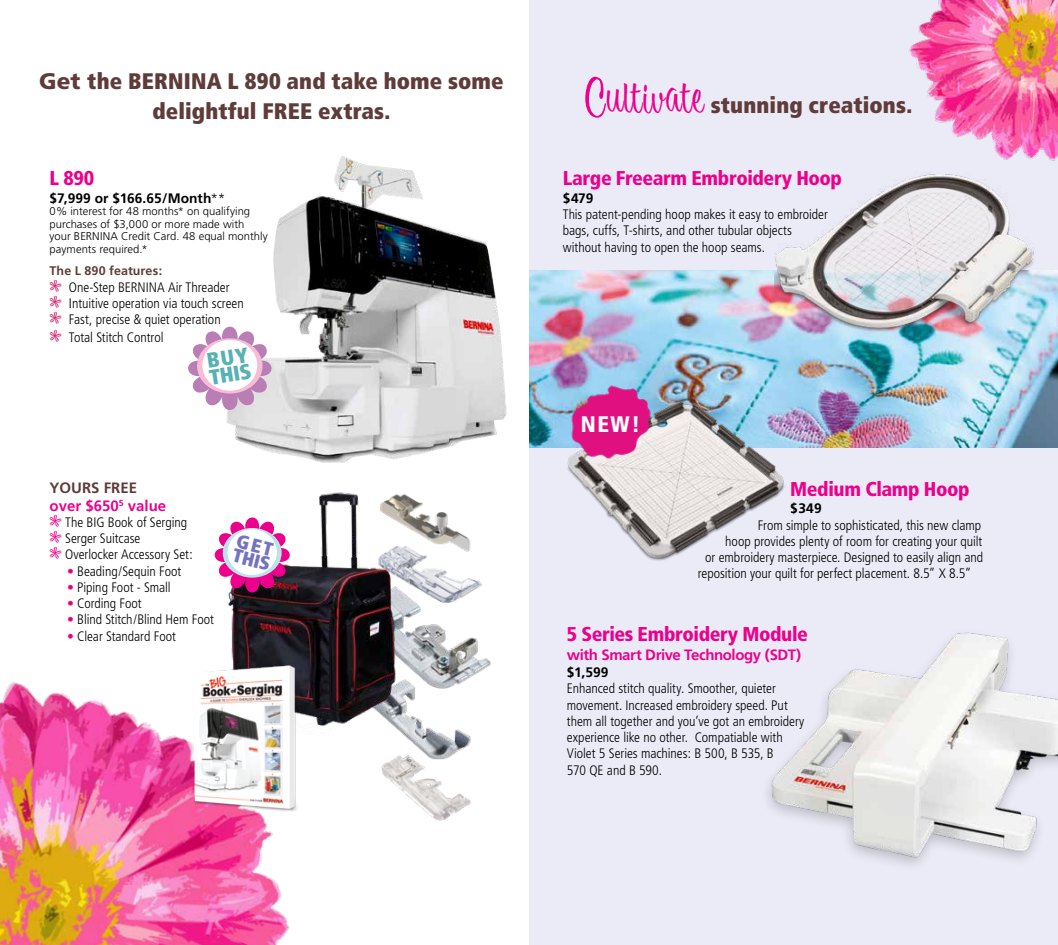
<style>
.page{position:relative;width:1058px;height:945px;background:#fff}
.page>*{position:absolute;margin:0;border:0;box-sizing:border-box;transform-origin:0 0}
.t1{font:900 condensed 22.5px/30px "Frutiger";letter-spacing:.005em;color:#5f3c3a;text-align:center}
.t2{font:900 condensed 22.5px "Frutiger";color:#fff}
.t3{font:900 condensed 21.25px/16.2px "Frutiger";color:#57b1b5}
.t4{font:900 condensed 20px "Frutiger";letter-spacing:-.02em;color:#ec008c}
.t5{font:900 condensed 19.12px/14.6px "Frutiger";color:#7473c0}
.t6{font:700 15px "Frutiger";letter-spacing:-.025em;color:#ec008c}
.t7{font:700 15px/18px "Frutiger";color:#ec008c}
.t8{font:300 condensed 13.75px/16.2px "Frutiger";letter-spacing:-.005em;color:#000}
.t9{font:700 13.75px "Frutiger";color:#000}
.t10{font:700 12.5px "Frutiger";letter-spacing:.005em;color:#5f3c3a}
.t11{font:300 11.25px/12.5px "Frutiger";color:#000}
.s1{font-stretch:normal}
.s2{font-weight:300}
.s3{font-family:"Janda Flower Doodles";font-weight:400;font-stretch:normal;color:#d61a69}
.s4{color:#5f3c3a}
.s5{font-family:"Janda Flower Doodles";font-weight:400;font-stretch:normal;color:#ec008c}
.s6{color:#ec008c}
.s7{font-family:"Bounce Script";font-weight:400;font-stretch:normal;font-size:52.5px;color:#ec008c}
.s8{font-family:"Bounce Script";font-weight:400;font-stretch:normal;font-size:45px;color:#ec008c}
</style>
<div class="page">
<div style="left:529px;top:0;width:529px;height:945px;background:#ebebf7"></div>
<img style="left:0;top:682px;width:290px;height:263px">
<img style="left:908px;top:0;width:150px;height:161px">
<img style="left:227px;top:155px;width:280px;height:308px">
<img style="left:529px;top:271px;width:529px;height:176px">
<img style="left:769px;top:632px;width:289px;height:228px">
<img style="left:774px;top:173px;width:261px;height:170px">
<img style="left:399px;top:610px;width:92px;height:66px">
<img style="left:399px;top:554px;width:83px;height:56px">
<img style="left:399px;top:494px;width:72px;height:60px">
<img style="left:381px;top:760px;width:90px;height:61px">
<img style="left:393px;top:676px;width:79px;height:84px">
<img style="left:563px;top:399px;width:222px;height:162px">
<img style="left:228px;top:492px;width:171px;height:245px">
<img style="left:191px;top:663px;width:107px;height:160px">
<img style="left:569px;top:382px;width:85px;height:79px">
<svg style="left:188px;top:327px;width:83px;height:83px"></svg>
<svg style="left:197px;top:338px;width:65px;height:56px"></svg>
<div style="left:202px;top:340px;width:55px;height:51px;background:#fff;border-radius:50%"></div>
<svg style="left:214px;top:517px;width:76px;height:76px"></svg>
<svg style="left:223px;top:528px;width:59px;height:50px"></svg>
<div style="left:227px;top:529px;width:50px;height:46px;background:#fff;border-radius:50%"></div>
<h1 class="t1" style="left:39px;top:66px;width:466px"><span class="s1">Get</span> the BERNINA L 890 and take home some delightful FREE extras.</h1>
<h3 class="t4" style="left:50px;top:166px;width:46px">L 890</h3>
<p class="t9" style="left:50px;top:190px;width:177px">$7,999 or $166.65/Month<span class="s2">**</span></p>
<p class="t11" style="left:50px;top:205px;width:220px">0% interest for 48 months* on qualifying purchases of $3,000 or more made with your BERNINA Credit Card. 48 equal monthly payments required.*</p>
<p class="t10" style="left:50px;top:264px;width:114px">The L 890 features:</p>
<p class="t8" style="left:50px;top:279px;width:196px"><span class="s3">C</span> One-Step BERNINA Air Threader<br><span class="s3">C</span> <span class="s1">I</span>ntuitive operation via touch screen<br><span class="s3">C</span> Fast, precise &amp; quiet operation</p>
<p class="t8" style="left:50px;top:329px;width:115px"><span class="s3">C</span> Total Stitch Control</p>
<h2 class="t3" style="left:206px;top:353px;width:44px;rotate:-9deg">BUY<br>THIS</h2>
<p class="t7" style="left:50px;top:478px;width:118px"><span class="s4">YOURS FREE </span>over $650<sup>5</sup> value</p>
<p class="t8" style="left:50px;top:514px;width:145px"><span class="s5">C</span> The BIG Book of Serging<br><span class="s5">C</span> Serger Suitcase<br><span class="s5">C</span> Overlocker Accessory Set:</p>
<p class="t8" style="left:67px;top:563px;width:116px"><span class="s6">•</span> Beading/Sequin Foot</p>
<p class="t8" style="left:67px;top:579px;width:105px"><span class="s6">•</span> Piping Foot - Small</p>
<p class="t8" style="left:67px;top:595px;width:76px"><span class="s6">•</span> Cording Foot</p>
<p class="t8" style="left:67px;top:612px;width:148px"><span class="s6">•</span> Blind Stitch/Blind Hem Foot</p>
<p class="t8" style="left:67px;top:628px;width:110px"><span class="s6">•</span> Clear Standard Foot</p>
<h3 class="t5" style="left:239px;top:533px;width:39px;rotate:14deg">GET<br>THIS</h3>
<h1 class="t1" style="left:585px;top:90px;width:329px"><span class="s7">C</span><span class="s8">ultivate</span> stunning creations.</h1>
<h3 class="t4" style="left:562px;top:166px;width:281px">Large Freearm Embroidery Hoop</h3>
<p class="t9" style="left:562px;top:190px;width:32px">$479</p>
<p class="t8" style="left:562px;top:206px;width:267px">This patent-pending hoop makes it easy to embroider bags, cuffs, T-shirts, and other tubular objects without having to open the hoop seams.</p>
<h1 class="t2" style="left:581px;top:410px;width:61px">NEW!</h1>
<h3 class="t4" style="left:790px;top:477px;width:181px">Medium Clamp Hoop</h3>
<p class="t9" style="left:790px;top:501px;width:33px">$349</p>
<p class="t8" style="left:757px;top:517px;width:225px">From simple to sophisticated, this new clamp</p>
<p class="t8" style="left:725px;top:533px;width:258px">hoop provides plenty of room for creating your quilt</p>
<p class="t8" style="left:705px;top:550px;width:279px">or embroidery masterpiece. Designed to easily align and</p>
<p class="t8" style="left:697px;top:566px;width:275px">reposition your quilt for perfect placement. 8.5” X 8.5”</p>
<h3 class="t4" style="left:567px;top:622px;width:242px">5 Series Embroidery Module</h3>
<p class="t6" style="left:567px;top:645px;width:236px">with Smart Drive Technology (SDT)</p>
<p class="t9" style="left:567px;top:664px;width:43px">$1,599</p>
<p class="t8" style="left:567px;top:681px;width:239px">Enhanced stitch quality. Smoother, quieter movement. Increased embroidery speed. Put them all together and you’ve got an embroidery experience like no other. Compatiable with Violet 5 Series machines: B 500, B 535, B<br>570 QE and B 590.</p>
</div>
